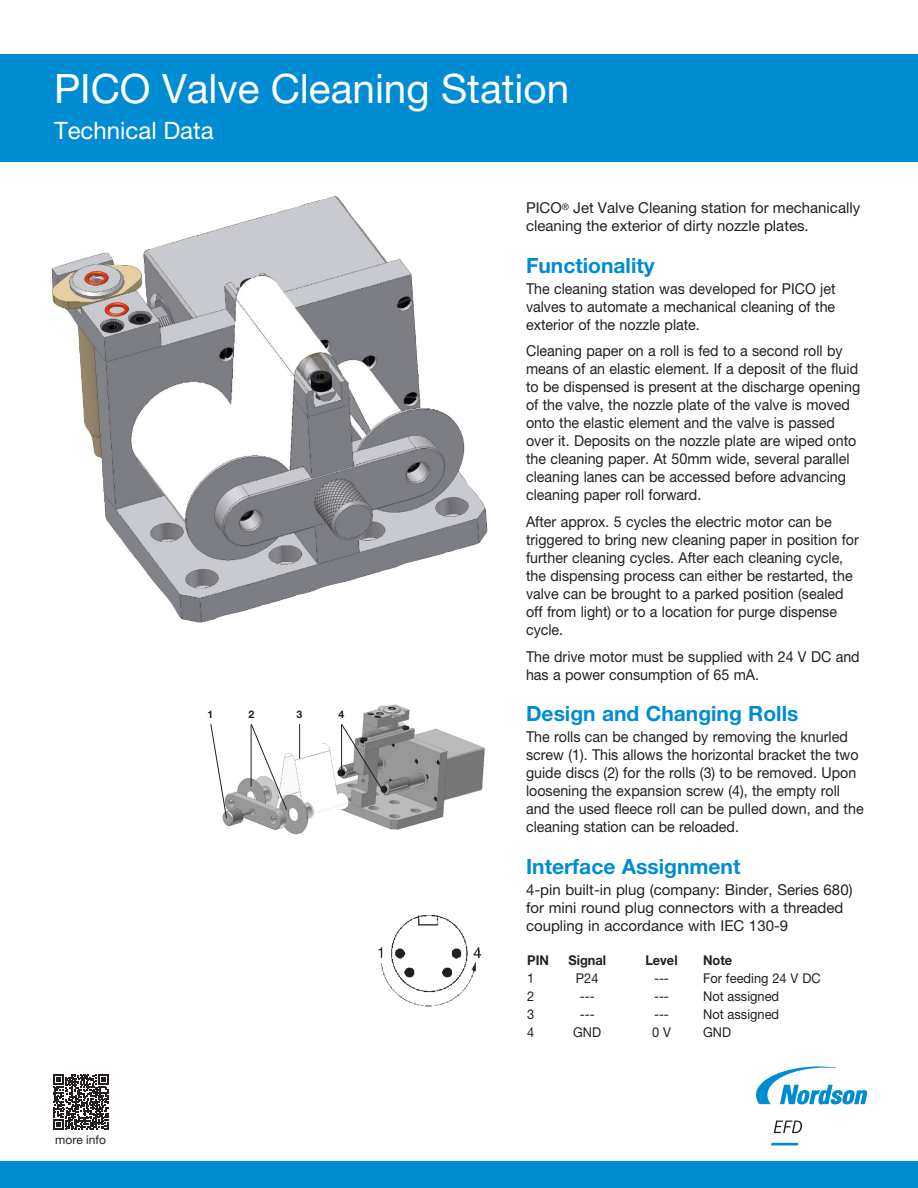
<style>
.page{position:relative;width:918px;height:1188px;background:#fff}
.page>*{position:absolute;margin:0;border:0;box-sizing:border-box;transform-origin:0 0}
.EFD-DataSheet-MainTitle-Helv55{font:40.5px "Helvetica Neue LT Pro";color:#fff}
.EFD-DataSheet-Subtitle-Helv55{font:24px "Helvetica Neue LT Pro";color:#fff}
.German_Datasheet_subhead{font:700 21px "Helvetica Neue LT Std";color:#008cd2}
.EFD-DataSheet-Head-Lev1-Helv75{font:700 21px "Helvetica Neue LT Pro";color:#008cd2}
.German_Body_text{font:15px/18px "Helvetica Neue LT Std";color:#231f20;scale:.95 1}
.Blue_Subs{font:15px/18px "Helvetica Neue LT Std";color:#231f20}
.EFD-DataSheet-BodyText-10L-Helv55{font:15px/18px "Helvetica Neue LT Pro";color:#231f20}
.German_Body_text-2{font:13.5px "Helvetica Neue LT Std";color:#231f20;scale:.95 1}
.German_Body_text-3{font:700 13.5px "Helvetica Neue LT Std";color:#231f20;scale:.95 1}
.EFD-DataSheet-BodyText-8C-Helv55{font:12px "Helvetica Neue LT Pro";color:#231f20}
.t1{font:700 10.5px "Helvetica Neue LT Std";color:#231f20}
</style>
<div class="page">
<div style="left:0;top:54px;width:918px;height:108px;background:#008cd2"></div>
<div style="left:0;top:1161px;width:918px;height:27px;background:#008cd2"></div>
<svg style="left:53px;top:1074px;width:55px;height:55px"></svg>
<img style="left:222px;top:704px;width:263px;height:131px">
<svg style="left:210px;top:723px;width:17px;height:96px"></svg>
<svg style="left:250px;top:723px;width:38px;height:88px"></svg>
<svg style="left:341px;top:723px;width:43px;height:70px"></svg>
<hr style="left:251px;top:724px;width:1px;height:63px;background:#231f20">
<hr style="left:299px;top:724px;width:1px;height:35px;background:#231f20">
<hr style="left:341px;top:724px;width:1px;height:49px;background:#231f20">
<img style="left:378px;top:915px;width:103px;height:92px">
<img style="left:51px;top:196px;width:437px;height:427px">
<svg style="left:756px;top:1067px;width:111px;height:37px"></svg>
<svg style="left:771px;top:1143px;width:28px;height:2px"></svg>
<svg style="left:774px;top:1121px;width:28px;height:12px"></svg>
<p class="EFD-DataSheet-MainTitle-Helv55" style="left:54px;top:65px;width:517px">PICO Valve Cleaning Station</p>
<p class="EFD-DataSheet-Subtitle-Helv55" style="left:54px;top:116px;width:161px">Technical Data</p>
<p class="t1" style="left:207px;top:707px;width:7px">1</p>
<p class="t1" style="left:249px;top:707px;width:7px">2</p>
<p class="t1" style="left:297px;top:707px;width:7px">3</p>
<p class="t1" style="left:339px;top:707px;width:7px">4</p>
<p class="EFD-DataSheet-BodyText-8C-Helv55" style="left:55px;top:1133px;width:52px">more info</p>
<p class="EFD-DataSheet-BodyText-10L-Helv55" style="left:526px;top:199px;width:336px">PICO<sup>®</sup> Jet Valve Cleaning station for mechanically cleaning the exterior of dirty nozzle plates.</p>
<p class="EFD-DataSheet-Head-Lev1-Helv75" style="left:526px;top:252px;width:130px">Functionality</p>
<p class="German_Body_text" style="left:526px;top:279px;width:327px;text-align:justify">The cleaning station was developed for PICO jet valves to automate a mechanical cleaning of the exterior of the nozzle plate.</p>
<p class="German_Body_text" style="left:526px;top:342px;width:353px">Cleaning paper on a roll is fed to a second roll by means of an elastic element. If a deposit of the fluid to be dispensed is present at the discharge opening of the valve, the nozzle plate of the valve is moved onto the elastic element and the valve is passed over it. Deposits on the nozzle plate are wiped onto the cleaning paper. At 50mm wide, several parallel cleaning lanes can be accessed before advancing cleaning paper roll forward.</p>
<p class="German_Body_text" style="left:526px;top:513px;width:352px">After approx. 5 cycles the electric motor can be triggered to bring new cleaning paper in position for further cleaning cycles. After each cleaning cycle, the dispensing process can either be restarted, the valve can be brought to a parked position (sealed off from light) or to a location for purge dispense cycle.</p>
<p class="German_Body_text" style="left:526px;top:647px;width:353px">The drive motor must be supplied with 24 V DC and has a power consumption of 65 mA.</p>
<p class="German_Datasheet_subhead" style="left:526px;top:701px;width:274px">Design and Changing Rolls</p>
<p class="German_Body_text" style="left:526px;top:728px;width:357px">The rolls can be changed by removing the knurled screw (1). This allows the horizontal bracket the two guide discs (2) for the rolls (3) to be removed. Upon loosening the expansion screw (4), the empty roll and the used fleece roll can be pulled down, and the cleaning station can be reloaded.</p>
<p class="German_Datasheet_subhead" style="left:526px;top:853px;width:216px">Interface Assignment</p>
<p class="Blue_Subs" style="left:526px;top:881px;width:328px">4-pin built-in plug (company: Binder, Series 680) for mini round plug connectors with a threaded coupling in accordance with IEC 130-9</p>
<p class="German_Body_text-3" style="left:527px;top:952px;width:24px">PIN</p>
<p class="German_Body_text-3" style="left:568px;top:952px;width:41px">Signal</p>
<p class="German_Body_text-3" style="left:645px;top:952px;width:36px">Level</p>
<p class="German_Body_text-3" style="left:703px;top:952px;width:32px">Note</p>
<p class="German_Body_text-2" style="left:527px;top:970px;width:9px">1</p>
<p class="German_Body_text-2" style="left:576px;top:970px;width:25px">P24</p>
<p class="German_Body_text-2" style="left:654px;top:970px;width:17px">---</p>
<p class="German_Body_text-2" style="left:703px;top:970px;width:125px">For feeding 24 V DC</p>
<p class="German_Body_text-2" style="left:527px;top:988px;width:9px">2</p>
<p class="German_Body_text-2" style="left:580px;top:988px;width:17px">---</p>
<p class="German_Body_text-2" style="left:654px;top:988px;width:17px">---</p>
<p class="German_Body_text-2" style="left:703px;top:988px;width:82px">Not assigned</p>
<p class="German_Body_text-2" style="left:527px;top:1006px;width:9px">3</p>
<p class="German_Body_text-2" style="left:580px;top:1006px;width:17px">---</p>
<p class="German_Body_text-2" style="left:654px;top:1006px;width:17px">---</p>
<p class="German_Body_text-2" style="left:703px;top:1006px;width:82px">Not assigned</p>
<p class="German_Body_text-2" style="left:527px;top:1024px;width:9px">4</p>
<p class="German_Body_text-2" style="left:573px;top:1024px;width:31px">GND</p>
<p class="German_Body_text-2" style="left:652px;top:1024px;width:21px">0 V</p>
<p class="German_Body_text-2" style="left:703px;top:1024px;width:31px">GND</p>
</div>
